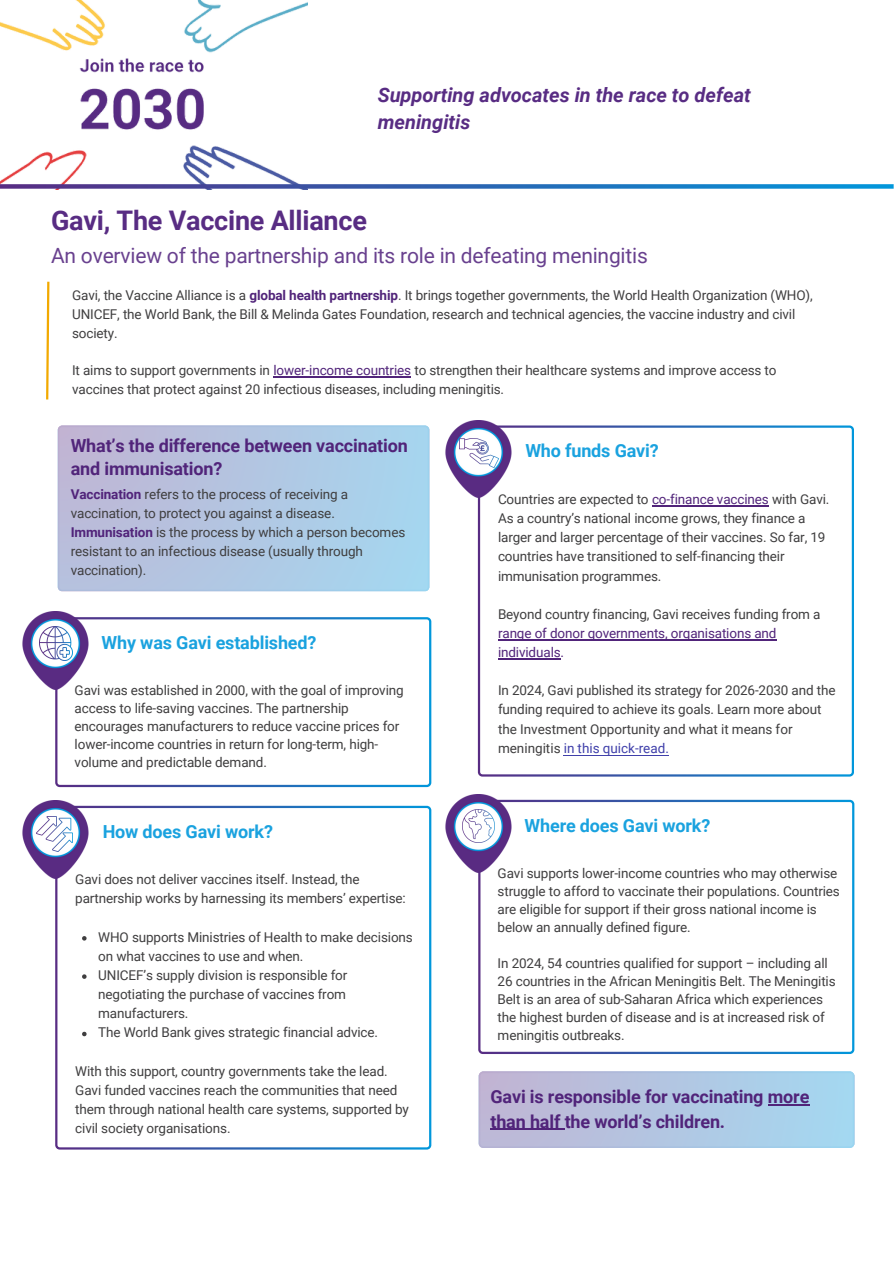
<style>
.page{position:relative;width:894px;height:1264px;background:#fff}
.page>*{position:absolute;margin:0;border:0;box-sizing:border-box;transform-origin:0 0}
.t1{font:700 27px "Roboto";letter-spacing:-.01em;color:#582c83}
.t2{font:21px "Roboto";letter-spacing:-.01em;color:#69418f}
.t3{font:italic 700 19.95px/27px "Roboto";color:#582c83}
.t4{font:700 18px/22.5px "Roboto";letter-spacing:-.01em;color:#51247a}
.t5{font:700 18px "Roboto";letter-spacing:-.01em;color:#1aa2df}
.t6{font:13.5px/18px "Roboto";letter-spacing:-.01em;color:#3f3e3f}
.t7{font:13.5px/19.2px "Roboto";letter-spacing:-.01em;color:#51247a}
.s1{font-weight:700;color:#51247a}
.s2{color:#51247a}
.s3{color:#3f3e3f}
.s4{color:#4040aa}
</style>
<div class="page">
<img style="left:0;top:0;width:307px;height:184px">
<svg style="left:46px;top:281px;width:4px;height:119px"></svg>
<svg style="left:55px;top:617px;width:376px;height:170px"></svg>
<img style="left:22px;top:612px;width:72px;height:77px">
<img style="left:39px;top:626px;width:34px;height:34px">
<svg style="left:0;top:184px;width:893px;height:5px;background:#4170b6"></svg>
<svg style="left:58px;top:425px;width:371px;height:166px;background:#b1c6e2"></svg>
<svg style="left:478px;top:799px;width:376px;height:255px"></svg>
<img style="left:445px;top:794px;width:72px;height:78px">
<svg style="left:477px;top:425px;width:376px;height:351px"></svg>
<img style="left:445px;top:420px;width:72px;height:78px">
<img style="left:459px;top:438px;width:39px;height:30px">
<img style="left:462px;top:809px;width:32px;height:33px">
<svg style="left:55px;top:805px;width:376px;height:344px"></svg>
<img style="left:22px;top:800px;width:72px;height:78px">
<svg style="left:82px;top:936px;width:5px;height:4px"></svg>
<svg style="left:82px;top:974px;width:5px;height:4px"></svg>
<svg style="left:82px;top:1031px;width:5px;height:5px"></svg>
<img style="left:37px;top:816px;width:36px;height:35px">
<hr style="left:273px;top:376px;width:138px;height:1px;background:#51247a">
<svg style="left:478px;top:1071px;width:376px;height:76px;background:#b1c4e1"></svg>
<hr style="left:652px;top:505px;width:116px;height:2px;background:#51247a">
<hr style="left:498px;top:639px;width:278px;height:1px;background:#51247a">
<hr style="left:498px;top:658px;width:62px;height:2px;background:#51247a">
<hr style="left:563px;top:754px;width:106px;height:1px;background:#4040aa">
<p class="t3" style="left:377px;top:82px;width:374px">Supporting advocates in the race to defeat meningitis</p>
<p class="t1" style="left:51px;top:205px;width:317px">Gavi, The Vaccine Alliance</p>
<h4 class="t2" style="left:51px;top:243px;width:598px">An overview of the partnership and its role in defeating meningitis</h4>
<p class="t6" style="left:72px;top:286px;width:742px;line-height:18.8px">Gavi, the Vaccine Alliance is a <span class="s1">global health partnership</span>. It brings together governments, the World Health Organization (WHO),<br>UNICEF, the World Bank, the Bill &amp; Melinda Gates Foundation, research and technical agencies, the vaccine industry and civil society.</p>
<p class="t6" style="left:72px;top:361px;width:705px;line-height:18.8px">It aims to support governments in <span class="s2">lower-income countries</span> to strengthen their healthcare systems and improve access to vaccines that protect against 20 infectious diseases, including meningitis.</p>
<p class="t4" style="left:71px;top:434px;width:338px">What’s the difference between vaccination and immunisation?</p>
<h4 class="t6" style="left:71px;top:485px;width:336px;line-height:19px"><span class="s1">Vaccination</span> refers to the process of receiving a vaccination, to protect you against a disease.<br><span class="s1">Immunisation</span> is the process by which a person becomes resistant to an infectious disease (usually through vaccination).</h4>
<h3 class="t5" style="left:102px;top:632px;width:216px">Why was Gavi established?</h3>
<h2 class="t6" style="left:75px;top:681px;width:330px">Gavi was established in 2000, with the goal of improving access to life-saving vaccines. The partnership encourages manufacturers to reduce vaccine prices for lower-income countries in return for long-term, high&shy;volume and predictable demand.</h2>
<p class="t5" style="left:103px;top:821px;width:172px">How does Gavi work?</p>
<p class="t6" style="left:75px;top:870px;width:332px;line-height:19px">Gavi does not deliver vaccines itself. Instead, the partnership works by harnessing its members’ expertise:</p>
<h4 class="t6" style="left:98px;top:927px;width:316px;line-height:19.2px">WHO supports Ministries of Health to make decisions on what vaccines to use and when.</h4>
<p class="t6" style="left:98px;top:965px;width:250px;line-height:19.2px;text-align:justify">UNICEF’s supply division is responsible for negotiating the purchase of vaccines from manufacturers.</p>
<p class="t6" style="left:98px;top:1023px;width:281px">The World Bank gives strategic financial advice.</p>
<p class="t6" style="left:75px;top:1061px;width:335px;line-height:19px">With this support, country governments take the lead.<br>Gavi funded vaccines reach the communities that need them through national health care systems, supported by civil society organisations.</p>
<p class="t5" style="left:525px;top:441px;width:135px">Who funds Gavi?</p>
<p class="t6" style="left:498px;top:490px;width:333px;line-height:19.2px">Countries are expected to <span class="s2">co-finance vaccines</span> with Gavi.<br>As a country’s national income grows, they finance a larger and larger percentage of their vaccines. So far, 19 countries have transitioned to self-financing their immunisation programmes.</p>
<p class="t7" style="left:498px;top:604px;width:324px"><span class="s3">Beyond country financing, Gavi receives funding from a </span>range of donor governments, organisations and individuals.</p>
<p class="t6" style="left:498px;top:681px;width:339px;line-height:19.2px">In 2024, Gavi published its strategy for 2026-2030 and the funding required to achieve its goals. Learn more about the Investment Opportunity and what it means for meningitis <span class="s4">in this quick-read.</span></p>
<p class="t5" style="left:524px;top:814px;width:187px">Where does Gavi work?</p>
<p class="t6" style="left:497px;top:864px;width:343px">Gavi supports lower-income countries who may otherwise struggle to afford to vaccinate their populations. Countries are eligible for support if their gross national income is below an annually defined figure.</p>
<h4 class="t6" style="left:497px;top:954px;width:339px">In 2024, 54 countries qualified for support – including all 26 countries in the African Meningitis Belt. The Meningitis Belt is an area of sub-Saharan Africa which experiences the highest burden of disease and is at increased risk of meningitis outbreaks.</h4>
<h3 class="t4" style="left:490px;top:1084px;width:320px;line-height:24.8px">Gavi is responsible for vaccinating more than half the world’s children.</h3>
</div>
